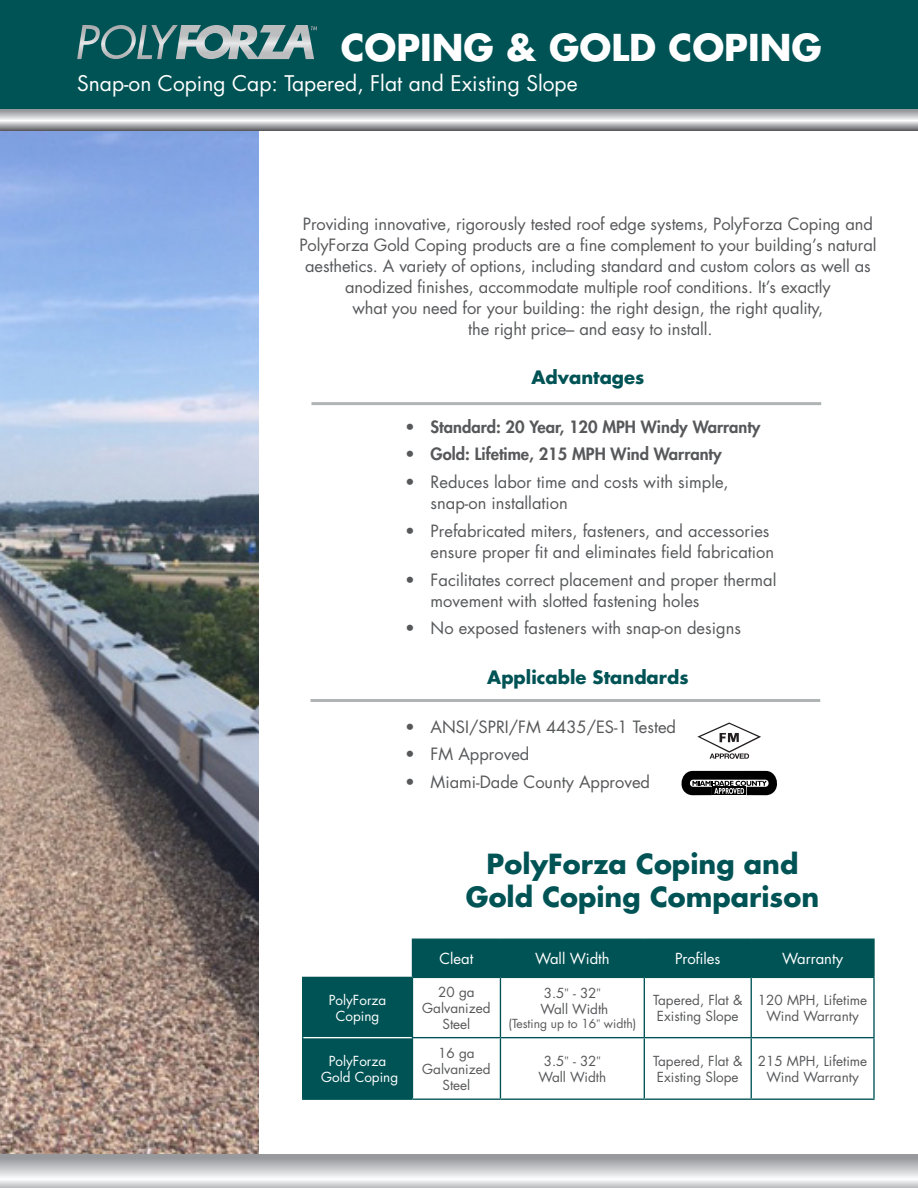
<style>
.page{position:relative;width:918px;height:1188px;background:#fff}
.page>*{position:absolute;margin:0;border:0;box-sizing:border-box;transform-origin:0 0}
.t1{font:700 36px "Futura Std";color:#fff}
.t2{font:700 27px/32.4px "Futura Std";color:#005355;text-align:center}
.t3{font:21px "Futura Std";color:#fff}
.t4{font:700 18px "Futura Std";color:#005355}
.t5{font:16.5px/21px "Futura Std";letter-spacing:-.005em;color:#57585a}
.t6{font:800 16.5px "Futura Std";color:#57585a}
.t7{font:14.85px "Futura Std";color:#fff}
.t8{font:13.5px/16.2px "Futura Std";color:#57585a;text-align:center}
.t9{font:13.5px/16.2px "Futura Std";color:#fff;text-align:center}
.t10{font:12.15px "Futura Std";color:#57585a}
.s1{font-weight:400}
.s2{font-family:"Minion Pro"}
</style>
<div class="page">
<img style="left:0;top:131px;width:258px;height:1024px">
<div style="left:0;top:0;width:918px;height:109px;background:#005355"></div>
<svg style="left:0;top:109px;width:918px;height:22px;background:#b4b5b7"></svg>
<svg style="left:77px;top:25px;width:240px;height:35px"></svg>
<hr style="left:311px;top:402px;width:510px;height:3px;background:#b1b4b5">
<svg style="left:681px;top:771px;width:96px;height:24px;background:#3c3c3c"></svg>
<svg style="left:697px;top:723px;width:64px;height:36px"></svg>
<hr style="left:310px;top:699px;width:510px;height:3px;background:#b1b4b5">
<svg style="left:303px;top:939px;width:570px;height:160px;background:#1e6769"></svg>
<svg style="left:413px;top:978px;width:460px;height:121px"></svg>
<hr style="left:412px;top:939px;width:88px;height:1px;background:#005355">
<hr style="left:412px;top:940px;width:1px;height:37px;background:#005355">
<hr style="left:500px;top:939px;width:144px;height:1px;background:#005355">
<hr style="left:500px;top:940px;width:1px;height:37px;background:#005355">
<hr style="left:644px;top:939px;width:107px;height:1px;background:#005355">
<hr style="left:644px;top:940px;width:1px;height:37px;background:#005355">
<hr style="left:751px;top:939px;width:124px;height:1px;background:#005355">
<hr style="left:751px;top:940px;width:1px;height:37px;background:#005355">
<hr style="left:873px;top:940px;width:2px;height:37px;background:#005355">
<hr style="left:302px;top:977px;width:110px;height:1px;background:#005355">
<hr style="left:302px;top:978px;width:1px;height:60px;background:#005355">
<hr style="left:412px;top:977px;width:88px;height:1px;background:#005355">
<hr style="left:412px;top:978px;width:1px;height:59px;background:#005355">
<hr style="left:500px;top:977px;width:144px;height:1px;background:#005355">
<hr style="left:500px;top:978px;width:1px;height:59px;background:#005355">
<hr style="left:644px;top:977px;width:107px;height:1px;background:#005355">
<hr style="left:644px;top:978px;width:1px;height:59px;background:#005355">
<hr style="left:751px;top:977px;width:124px;height:1px;background:#005355">
<hr style="left:751px;top:978px;width:1px;height:59px;background:#005355">
<hr style="left:873px;top:978px;width:2px;height:59px;background:#005355">
<hr style="left:302px;top:1038px;width:1px;height:61px;background:#005355">
<hr style="left:412px;top:1037px;width:88px;height:1px;background:#005355">
<hr style="left:412px;top:1038px;width:1px;height:61px;background:#005355">
<hr style="left:500px;top:1037px;width:144px;height:1px;background:#005355">
<hr style="left:500px;top:1038px;width:1px;height:61px;background:#005355">
<hr style="left:644px;top:1037px;width:107px;height:1px;background:#005355">
<hr style="left:644px;top:1038px;width:1px;height:61px;background:#005355">
<hr style="left:751px;top:1037px;width:124px;height:1px;background:#005355">
<hr style="left:751px;top:1038px;width:1px;height:61px;background:#005355">
<hr style="left:873px;top:1038px;width:2px;height:61px;background:#005355">
<hr style="left:412px;top:1099px;width:88px;height:1px;background:#005355">
<hr style="left:500px;top:1099px;width:144px;height:1px;background:#005355">
<hr style="left:644px;top:1099px;width:107px;height:1px;background:#005355">
<hr style="left:751px;top:1099px;width:124px;height:1px;background:#005355">
<hr style="left:302px;top:1099px;width:110px;height:1px;background:#005355">
<hr style="left:303px;top:1037px;width:109px;height:1px;background:#fff">
<svg style="left:0;top:1155px;width:918px;height:33px"></svg>
<p class="t1" style="left:341px;top:23px;width:483px">COPING &amp; GOLD COPING</p>
<p class="t3" style="left:77px;top:70px;width:502px">Snap-on Coping Cap: Tapered, Flat and Existing Slope</p>
<p class="t5" style="left:299px;top:213px;width:579px;text-align:center">Providing innovative, rigorously tested roof edge systems, PolyForza Coping and PolyForza Gold Coping products are a fine complement to your building’s natural aesthetics. A variety of options, including standard and custom colors as well as anodized finishes, accommodate multiple roof conditions. It’s exactly<br>what you need for your building: the right design, the right quality,<br>the right price– and easy to install.</p>
<p class="t4" style="left:532px;top:365px;width:114px">Advantages</p>
<p class="t6" style="left:405px;top:416px;width:357px"><span class="s1">•</span> Standard: 20 Year, 120 MPH Windy Warranty</p>
<p class="t6" style="left:405px;top:444px;width:318px"><span class="s1">•</span> Gold: Lifetime, 215 MPH Wind Warranty</p>
<p class="t5" style="left:431px;top:472px;width:300px;text-indent:-25px">• Reduces labor time and costs with simple, snap-on installation</p>
<p class="t5" style="left:405px;top:521px;width:371px;text-align:right">• Prefabricated miters, fasteners, and accessories ensure proper fit and eliminates field fabrication</p>
<p class="t5" style="left:431px;top:569px;width:347px;text-indent:-25px">• Facilitates correct placement and proper thermal movement with slotted fastening holes</p>
<p class="t5" style="left:405px;top:618px;width:337px">• No exposed fasteners with snap-on designs</p>
<p class="t4" style="left:487px;top:665px;width:203px">Applicable Standards</p>
<p class="t5" style="left:405px;top:716px;width:272px">• ANSI/SPRI/FM 4435/ES-1 Tested</p>
<p class="t5" style="left:405px;top:744px;width:126px">• FM Approved</p>
<p class="t5" style="left:405px;top:772px;width:247px">• Miami-Dade County Approved</p>
<p class="t2" style="left:466px;top:848px;width:355px">PolyForza Coping and<br>Gold Coping Comparison</p>
<p class="t7" style="left:440px;top:949px;width:35px">Cleat</p>
<p class="t7" style="left:535px;top:949px;width:76px">Wall Width</p>
<p class="t7" style="left:675px;top:949px;width:47px">Profiles</p>
<p class="t7" style="left:782px;top:949px;width:62px">Warranty</p>
<p class="t9" style="left:329px;top:992px;width:59px">PolyForza<br>Coping</p>
<p class="t8" style="left:422px;top:984px;width:70px">20 ga<br>Galvanized<br>Steel</p>
<p class="t8" style="left:541px;top:985px;width:69px;text-align:left">3.5<span class="s2">"</span> - 32<span class="s2">"<br></span>Wall Width</p>
<p class="t10" style="left:509px;top:1016px;width:129px">(Testing up to 16<span class="s2">"</span> width)</p>
<p class="t8" style="left:653px;top:992px;width:91px;text-align:left">Tapered, Flat &amp;<br>Existing Slope</p>
<p class="t8" style="left:758px;top:992px;width:111px">120 MPH, Lifetime<br>Wind Warranty</p>
<p class="t9" style="left:321px;top:1053px;width:79px">PolyForza<br>Gold Coping</p>
<p class="t8" style="left:422px;top:1045px;width:70px">16 ga<br>Galvanized<br>Steel</p>
<p class="t8" style="left:538px;top:1053px;width:69px">3.5<span class="s2">"</span> - 32<span class="s2">"<br></span>Wall Width</p>
<p class="t8" style="left:653px;top:1053px;width:91px;text-align:left">Tapered, Flat &amp;<br>Existing Slope</p>
<p class="t8" style="left:758px;top:1053px;width:111px">215 MPH, Lifetime<br>Wind Warranty</p>
</div>
